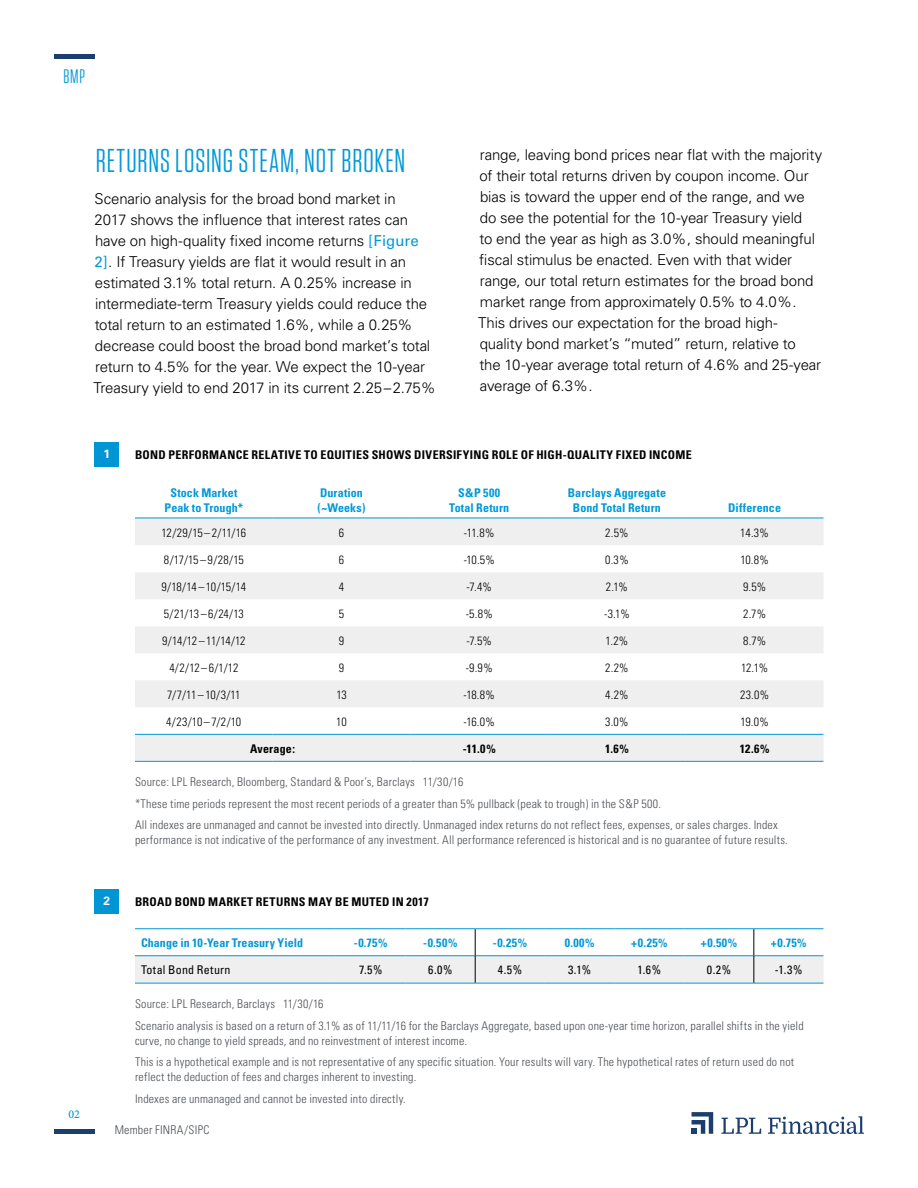
<style>
.page{position:relative;width:918px;height:1188px;background:#fff}
.page>*{position:absolute;margin:0;border:0;box-sizing:border-box;transform-origin:0 0}
.t1{font:33px "Tungsten Narrow";letter-spacing:.025em;color:#0098d8}
.t2{font:19.5px "Tungsten Narrow";color:#0098d8}
.t3{font:300 15px/21px "Univers";letter-spacing:-.01em;color:#000}
.t4{font:300 condensed 12px/21.8px "Univers";letter-spacing:.015em;color:#4b4f54}
.t5{font:300 condensed 12px "Univers";letter-spacing:-.02em;color:#000}
.t6{font:700 condensed 12px/15px "Univers";letter-spacing:.01em;color:#0098d8;text-align:center}
.t7{font:700 condensed 12px "Univers";letter-spacing:.025em;color:#000}
.t8{font:condensed 12px "Univers";letter-spacing:.025em;color:#000}
.t9{font:500 12px "Minion Pro";color:#0098d8}
.t10{font:700 12px "Univers";color:#fff}
.s1{font-weight:400;color:#0098d8}
</style>
<div class="page">
<hr style="left:54px;top:1130px;width:40px;height:4px;background:#1b3e6f">
<hr style="left:54px;top:54px;width:40px;height:4px;background:#1b3e6f">
<svg style="left:692px;top:1112px;width:21px;height:22px"></svg>
<svg style="left:721px;top:1118px;width:40px;height:16px"></svg>
<svg style="left:768px;top:1116px;width:96px;height:18px"></svg>
<div style="left:94px;top:889px;width:25px;height:24px;background:#0096d6"></div>
<div style="left:94px;top:442px;width:25px;height:24px;background:#0096d6"></div>
<svg style="left:135px;top:519px;width:689px;height:242px;fill:#efeff0"></svg>
<hr style="left:135px;top:518px;width:138px;height:1px;background:#0096d6">
<hr style="left:273px;top:518px;width:137px;height:1px;background:#0096d6">
<hr style="left:410px;top:518px;width:138px;height:1px;background:#0096d6">
<hr style="left:548px;top:518px;width:138px;height:1px;background:#0096d6">
<hr style="left:686px;top:518px;width:138px;height:1px;background:#0096d6">
<hr style="left:135px;top:761px;width:138px;height:1px;background:#0098d8">
<hr style="left:273px;top:761px;width:137px;height:1px;background:#0098d8">
<hr style="left:410px;top:761px;width:138px;height:1px;background:#0098d8">
<hr style="left:548px;top:761px;width:138px;height:1px;background:#0098d8">
<hr style="left:686px;top:761px;width:138px;height:1px;background:#0098d8">
<hr style="left:135px;top:734px;width:138px;height:1px;background:#0098d8">
<hr style="left:273px;top:734px;width:137px;height:1px;background:#0098d8">
<hr style="left:410px;top:734px;width:138px;height:1px;background:#0098d8">
<hr style="left:548px;top:734px;width:138px;height:1px;background:#0098d8">
<hr style="left:686px;top:734px;width:138px;height:1px;background:#0098d8">
<hr style="left:135px;top:983px;width:201px;height:1px;background:#0098d8">
<hr style="left:336px;top:983px;width:70px;height:1px;background:#0098d8">
<hr style="left:406px;top:983px;width:69px;height:1px;background:#0098d8">
<hr style="left:475px;top:983px;width:70px;height:1px;background:#0098d8">
<hr style="left:545px;top:983px;width:70px;height:1px;background:#0098d8">
<hr style="left:615px;top:983px;width:69px;height:1px;background:#0098d8">
<hr style="left:684px;top:983px;width:70px;height:1px;background:#0098d8">
<hr style="left:754px;top:983px;width:69px;height:1px;background:#0098d8">
<svg style="left:135px;top:929px;width:689px;height:54px"></svg>
<hr style="left:135px;top:928px;width:201px;height:1px;background:#0096d6">
<hr style="left:336px;top:928px;width:70px;height:1px;background:#0096d6">
<hr style="left:406px;top:928px;width:69px;height:1px;background:#0096d6">
<hr style="left:475px;top:928px;width:70px;height:1px;background:#0096d6">
<hr style="left:545px;top:928px;width:70px;height:1px;background:#0096d6">
<hr style="left:615px;top:928px;width:69px;height:1px;background:#0096d6">
<hr style="left:684px;top:928px;width:70px;height:1px;background:#0096d6">
<hr style="left:754px;top:928px;width:69px;height:1px;background:#0096d6">
<h2 class="t2" style="left:63px;top:67px;width:23px">BMP</h2>
<h1 class="t1" style="left:96px;top:144px;width:311px">RETURNS LOSING STEAM, NOT BROKEN</h1>
<p class="t3" style="left:93px;top:188px;width:344px">Scenario analysis for the broad bond market in<br>2017 shows the influence that interest rates can have on high-quality fixed income returns <span class="s1">[Figure 2]</span>. If Treasury yields are flat it would result in an estimated 3.1% total return. A 0.25% increase in intermediate-term Treasury yields could reduce the total return to an estimated 1.6%, while a 0.25% decrease could boost the broad bond market’s total return to 4.5% for the year. We expect the 10-year Treasury yield to end 2017 in its current 2.25–2.75%</p>
<p class="t3" style="left:478px;top:145px;width:346px">range, leaving bond prices near flat with the majority of their total returns driven by coupon income. Our bias is toward the upper end of the range, and we do see the potential for the 10-year Treasury yield<br>to end the year as high as 3.0%, should meaningful fiscal stimulus be enacted. Even with that wider range, our total return estimates for the broad bond market range from approximately 0.5% to 4.0%.<br>This drives our expectation for the broad high&shy;quality bond market’s “muted” return, relative to<br>the 10-year average total return of 4.6% and 25-year average of 6.3%.</p>
<p class="t9" style="left:68px;top:1106px;width:13px">02</p>
<p class="t10" style="left:103px;top:447px;width:8px">1</p>
<p class="t7" style="left:135px;top:447px;width:558px">BOND PERFORMANCE RELATIVE TO EQUITIES SHOWS DIVERSIFYING ROLE OF HIGH-QUALITY FIXED INCOME</p>
<p class="t6" style="left:165px;top:485px;width:80px">Stock Market<br>Peak to Trough*</p>
<p class="t6" style="left:318px;top:485px;width:49px;text-align:left">Duration (~Weeks)</p>
<p class="t6" style="left:449px;top:485px;width:61px">S&amp;P 500<br>Total Return</p>
<p class="t6" style="left:568px;top:485px;width:100px">Barclays Aggregate<br>Bond Total Return</p>
<p class="t6" style="left:728px;top:500px;width:54px">Difference</p>
<p class="t5" style="left:162px;top:525px;width:86px">12/29/15–2/11/16</p>
<p class="t5" style="left:339px;top:525px;width:7px">6</p>
<p class="t5" style="left:464px;top:525px;width:32px">-11.8%</p>
<p class="t5" style="left:605px;top:525px;width:25px">2.5%</p>
<p class="t5" style="left:740px;top:525px;width:30px">14.3%</p>
<p class="t5" style="left:164px;top:552px;width:81px">8/17/15–9/28/15</p>
<p class="t5" style="left:339px;top:552px;width:7px">6</p>
<p class="t5" style="left:464px;top:552px;width:33px">-10.5%</p>
<p class="t5" style="left:605px;top:552px;width:25px">0.3%</p>
<p class="t5" style="left:740px;top:552px;width:30px">10.8%</p>
<p class="t5" style="left:162px;top:579px;width:86px">9/18/14–10/15/14</p>
<p class="t5" style="left:339px;top:579px;width:7px">4</p>
<p class="t5" style="left:467px;top:579px;width:27px">-7.4%</p>
<p class="t5" style="left:606px;top:579px;width:24px">2.1%</p>
<p class="t5" style="left:743px;top:579px;width:25px">9.5%</p>
<p class="t5" style="left:164px;top:606px;width:81px">5/21/13–6/24/13</p>
<p class="t5" style="left:339px;top:606px;width:7px">5</p>
<p class="t5" style="left:466px;top:606px;width:29px">-5.8%</p>
<p class="t5" style="left:604px;top:606px;width:27px">-3.1%</p>
<p class="t5" style="left:743px;top:606px;width:24px">2.7%</p>
<p class="t5" style="left:162px;top:633px;width:85px">9/14/12–11/14/12</p>
<p class="t5" style="left:339px;top:633px;width:7px">9</p>
<p class="t5" style="left:467px;top:633px;width:27px">-7.5%</p>
<p class="t5" style="left:606px;top:633px;width:24px">1.2%</p>
<p class="t5" style="left:743px;top:633px;width:24px">8.7%</p>
<p class="t5" style="left:169px;top:660px;width:70px">4/2/12–6/1/12</p>
<p class="t5" style="left:339px;top:660px;width:7px">9</p>
<p class="t5" style="left:466px;top:660px;width:29px">-9.9%</p>
<p class="t5" style="left:605px;top:660px;width:25px">2.2%</p>
<p class="t5" style="left:741px;top:660px;width:29px">12.1%</p>
<p class="t5" style="left:167px;top:687px;width:75px">7/7/11–10/3/11</p>
<p class="t5" style="left:336px;top:687px;width:12px">13</p>
<p class="t5" style="left:464px;top:687px;width:33px">-18.8%</p>
<p class="t5" style="left:605px;top:687px;width:25px">4.2%</p>
<p class="t5" style="left:740px;top:687px;width:31px">23.0%</p>
<p class="t5" style="left:166px;top:714px;width:76px">4/23/10–7/2/10</p>
<p class="t5" style="left:336px;top:714px;width:12px">10</p>
<p class="t5" style="left:464px;top:714px;width:33px">-16.0%</p>
<p class="t5" style="left:605px;top:714px;width:25px">3.0%</p>
<p class="t5" style="left:740px;top:714px;width:30px">19.0%</p>
<p class="t7" style="left:250px;top:741px;width:47px">Average:</p>
<p class="t7" style="left:463px;top:741px;width:34px">-11.0%</p>
<p class="t7" style="left:605px;top:741px;width:25px">1.6%</p>
<p class="t7" style="left:740px;top:741px;width:31px">12.6%</p>
<p class="t4" style="left:135px;top:771px;width:644px">Source: LPL Research, Bloomberg, Standard &amp; Poor’s, Barclays 11/30/16<br>*These time periods represent the most recent periods of a greater than 5% pullback (peak to trough) in the S&amp;P 500.<br>All indexes are unmanaged and cannot be invested into directly. Unmanaged index returns do not reflect fees, expenses, or sales charges. Index</p>
<p class="t4" style="left:135px;top:829px;width:654px">performance is not indicative of the performance of any investment. All performance referenced is historical and is no guarantee of future results.</p>
<p class="t10" style="left:103px;top:894px;width:8px">2</p>
<p class="t7" style="left:135px;top:894px;width:295px">BROAD BOND MARKET RETURNS MAY BE MUTED IN 2017</p>
<p class="t6" style="left:141px;top:935px;width:164px">Change in 10-Year Treasury Yield</p>
<p class="t6" style="left:354px;top:935px;width:35px">-0.75%</p>
<p class="t6" style="left:423px;top:935px;width:36px">-0.50%</p>
<p class="t6" style="left:493px;top:935px;width:36px">-0.25%</p>
<p class="t6" style="left:565px;top:935px;width:31px">0.00%</p>
<p class="t6" style="left:631px;top:935px;width:38px">+0.25%</p>
<p class="t6" style="left:701px;top:935px;width:38px">+0.50%</p>
<p class="t6" style="left:771px;top:935px;width:37px">+0.75%</p>
<p class="t8" style="left:141px;top:963px;width:91px">Total Bond Return</p>
<p class="t8" style="left:359px;top:963px;width:25px">7.5%</p>
<p class="t8" style="left:428px;top:963px;width:26px">6.0%</p>
<p class="t8" style="left:498px;top:963px;width:26px">4.5%</p>
<p class="t8" style="left:568px;top:963px;width:25px">3.1%</p>
<p class="t8" style="left:637px;top:963px;width:25px">1.6%</p>
<p class="t8" style="left:707px;top:963px;width:26px">0.2%</p>
<p class="t8" style="left:775px;top:963px;width:29px">-1.3%</p>
<p class="t4" style="left:135px;top:993px;width:670px">Source: LPL Research, Barclays 11/30/16<br>Scenario analysis is based on a return of 3.1% as of 11/11/16 for the Barclays Aggregate, based upon one-year time horizon, parallel shifts in the yield</p>
<p class="t4" style="left:135px;top:1030px;width:661px">curve, no change to yield spreads, and no reinvestment of interest income.<br>This is a hypothetical example and is not representative of any specific situation. Your results will vary. The hypothetical rates of return used do not</p>
<p class="t4" style="left:135px;top:1066px;width:283px">reflect the deduction of fees and charges inherent to investing.<br>Indexes are unmanaged and cannot be invested into directly.</p>
<p class="t4" style="left:115px;top:1119px;width:96px">Member FINRA/SIPC</p>
</div>
